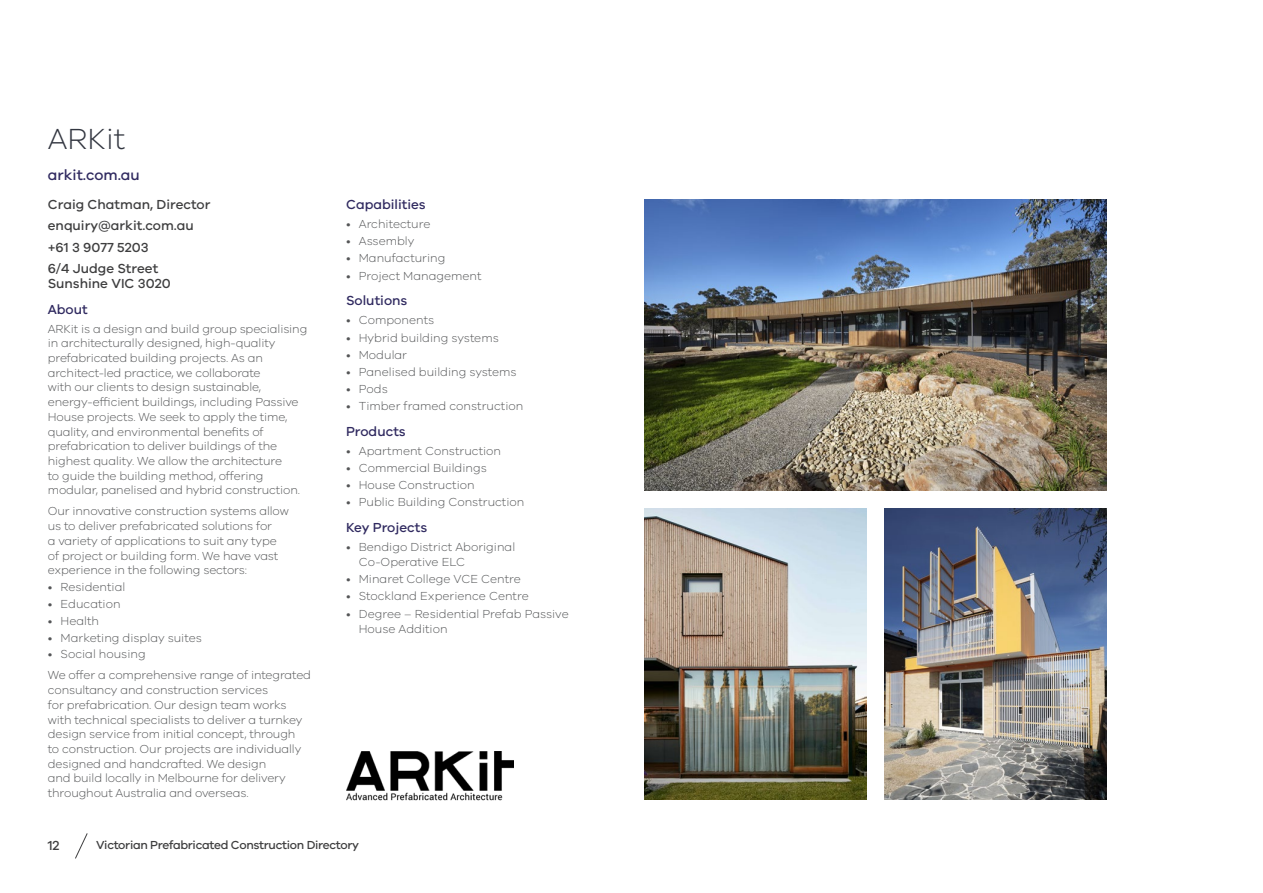
<style>
.page{position:relative;width:1263px;height:893px;background:#fff}
.page>*{position:absolute;margin:0;border:0;box-sizing:border-box;transform-origin:0 0}
.H1_no_toc{font:300 30px "VIC";color:#323640}
._02__Heading_2{font:500 15px "VIC";color:#302a60}
._06__Directory_contact{font:500 13.5px/15px "VIC";color:#3e3e3f}
._06__Directory_Heading{font:500 13.5px "VIC";color:#302a60}
._06__Directory_Text{font:300 12px/14.7px "VIC";letter-spacing:-.01em;color:#545557}
.t1{font:500 12px "VIC";letter-spacing:-.025em;color:#3e3e3f}
</style>
<div class="page">
<img style="left:884px;top:508px;width:222px;height:291px">
<img style="left:644px;top:200px;width:462px;height:291px">
<img style="left:644px;top:508px;width:222px;height:291px">
<img style="left:346px;top:751px;width:167px;height:50px">
<svg style="left:75px;top:833px;width:13px;height:26px"></svg>
<p class="H1_no_toc" style="left:48px;top:121px;width:79px">ARKit</p>
<p class="_02__Heading_2" style="left:48px;top:166px;width:94px">arkit.com.au</p>
<p class="_06__Directory_contact" style="left:48px;top:196px;width:164px">Craig Chatman, Director</p>
<p class="_06__Directory_contact" style="left:48px;top:218px;width:147px">enquiry@arkit.com.au</p>
<p class="_06__Directory_contact" style="left:48px;top:239px;width:102px">+61 3 9077 5203</p>
<p class="_06__Directory_contact" style="left:48px;top:261px;width:124px">6/4 Judge Street<br>Sunshine VIC 3020</p>
<p class="_06__Directory_Heading" style="left:48px;top:301px;width:41px">About</p>
<p class="_06__Directory_Text" style="left:48px;top:321px;width:261px">ARKit is a design and build group specialising in architecturally designed, high‑quality prefabricated building projects. As an architect‑led practice, we collaborate<br>with our clients to design sustainable, energy‑efficient buildings, including Passive House projects. We seek to apply the time, quality, and environmental benefits of prefabrication to deliver buildings of the highest quality. We allow the architecture<br>to guide the building method, offering modular, panelised and hybrid construction.</p>
<p class="_06__Directory_Text" style="left:48px;top:504px;width:243px">Our innovative construction systems allow us to deliver prefabricated solutions for<br>a variety of applications to suit any type of project or building form. We have vast experience in the following sectors:</p>
<p class="_06__Directory_Text" style="left:48px;top:579px;width:79px">• Residential</p>
<p class="_06__Directory_Text" style="left:48px;top:596px;width:74px">• Education</p>
<p class="_06__Directory_Text" style="left:48px;top:613px;width:53px">• Health</p>
<p class="_06__Directory_Text" style="left:48px;top:630px;width:155px">• Marketing display suites</p>
<p class="_06__Directory_Text" style="left:48px;top:647px;width:99px">• Social housing</p>
<p class="_06__Directory_Text" style="left:48px;top:668px;width:265px">We offer a comprehensive range of integrated consultancy and construction services<br>for prefabrication. Our design team works with technical specialists to deliver a turnkey design service from initial concept, through<br>to construction. Our projects are individually designed and handcrafted. We design<br>and build locally in Melbourne for delivery throughout Australia and overseas.</p>
<p class="_06__Directory_Heading" style="left:346px;top:196px;width:81px">Capabilities</p>
<p class="_06__Directory_Text" style="left:346px;top:216px;width:86px">• Architecture</p>
<p class="_06__Directory_Text" style="left:346px;top:233px;width:70px">• Assembly</p>
<p class="_06__Directory_Text" style="left:346px;top:251px;width:101px">• Manufacturing</p>
<p class="_06__Directory_Text" style="left:346px;top:268px;width:137px">• Project Management</p>
<p class="_06__Directory_Heading" style="left:346px;top:292px;width:63px">Solutions</p>
<p class="_06__Directory_Text" style="left:346px;top:313px;width:90px">• Components</p>
<p class="_06__Directory_Text" style="left:346px;top:330px;width:154px">• Hybrid building systems</p>
<p class="_06__Directory_Text" style="left:346px;top:347px;width:63px">• Modular</p>
<p class="_06__Directory_Text" style="left:346px;top:364px;width:172px">• Panelised building systems</p>
<p class="_06__Directory_Text" style="left:346px;top:381px;width:43px">• Pods</p>
<p class="_06__Directory_Text" style="left:346px;top:398px;width:179px">• Timber framed construction</p>
<p class="_06__Directory_Heading" style="left:346px;top:423px;width:61px">Products</p>
<p class="_06__Directory_Text" style="left:346px;top:443px;width:157px">• Apartment Construction</p>
<p class="_06__Directory_Text" style="left:346px;top:460px;width:142px">• Commercial Buildings</p>
<p class="_06__Directory_Text" style="left:346px;top:477px;width:130px">• House Construction</p>
<p class="_06__Directory_Text" style="left:346px;top:494px;width:180px">• Public Building Construction</p>
<p class="_06__Directory_Heading" style="left:346px;top:519px;width:83px">Key Projects</p>
<p class="_06__Directory_Text" style="left:359px;top:539px;width:158px;text-indent:-13px">• Bendigo District Aboriginal<br>Co‑Operative ELC</p>
<p class="_06__Directory_Text" style="left:346px;top:572px;width:176px">• Minaret College VCE Centre</p>
<p class="_06__Directory_Text" style="left:346px;top:589px;width:184px">• Stockland Experience Centre</p>
<p class="_06__Directory_Text" style="left:359px;top:606px;width:211px;text-indent:-13px">• Degree – Residential Prefab Passive<br>House Addition</p>
<p class="_06__Directory_contact" style="left:48px;top:837px;width:13px">12</p>
<p class="t1" style="left:96px;top:838px;width:264px">Victorian Prefabricated Construction Directory</p>
</div>
